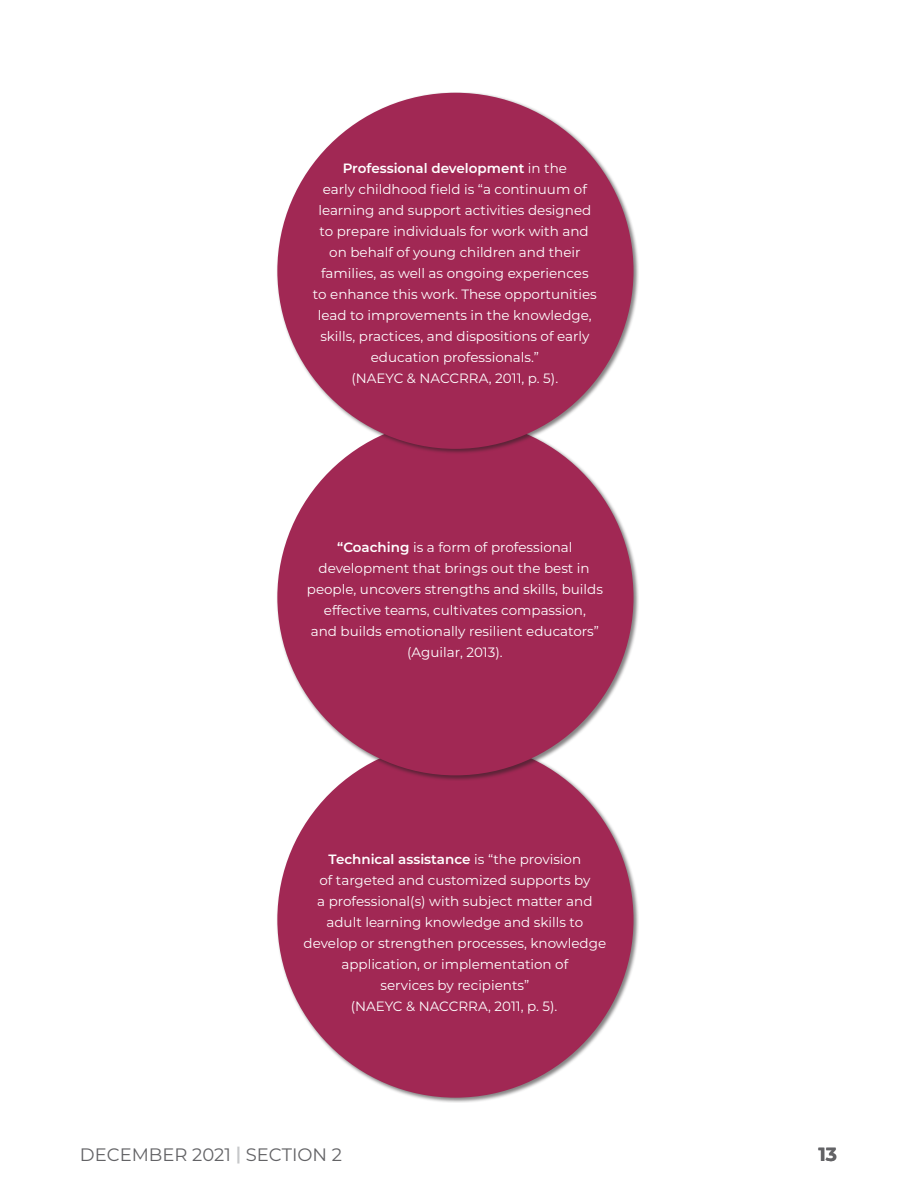
<style>
.page{position:relative;width:918px;height:1188px;background:#fff}
.page>*{position:absolute;margin:0;border:0;box-sizing:border-box;transform-origin:0 0}
.t1{font:700 18.9px "Montserrat";color:#636366}
.t2{font:18px "Montserrat";color:#636366}
.t3{font:13.5px/21px "Montserrat";color:#fff;text-align:center}
.s1{font-weight:600}
.s2{font-weight:600;color:#c7c8ca}
</style>
<div class="page">
<div style="left:276px;top:740px;width:363px;height:363px;background:#231f20;opacity:.55"></div>
<div style="left:277px;top:742px;width:357px;height:356px;background:#a12854;border-radius:50%"></div>
<div style="left:276px;top:418px;width:363px;height:363px;background:#231f20;opacity:.55"></div>
<div style="left:277px;top:419px;width:357px;height:356px;background:#a12854;border-radius:50%"></div>
<div style="left:276px;top:92px;width:363px;height:362px;background:#231f20;opacity:.55"></div>
<div style="left:277px;top:93px;width:357px;height:356px;background:#a12854;border-radius:50%"></div>
<p class="t3" style="left:313px;top:158px;width:285px"><span class="s1">Professional development</span> in the<br>early childhood field is “a continuum of learning and support activities designed to prepare individuals for work with and on behalf of young children and their families, as well as ongoing experiences to enhance this work. These opportunities lead to improvements in the knowledge, skills, practices, and dispositions of early education professionals.”<br>(NAEYC &amp; NACCRRA, 2011, p. 5).</p>
<p class="t3" style="left:307px;top:536px;width:298px"><span class="s1">“Coaching</span> is a form of professional development that brings out the best in people, uncovers strengths and skills, builds effective teams, cultivates compassion,<br>and builds emotionally resilient educators” (Aguilar, 2013).</p>
<p class="t3" style="left:304px;top:848px;width:304px"><span class="s1">Technical assistance</span> is “the provision<br>of targeted and customized supports by<br>a professional(s) with subject matter and adult learning knowledge and skills to develop or strengthen processes, knowledge application, or implementation of<br>services by recipients”<br>(NAEYC &amp; NACCRRA, 2011, p. 5).</p>
<h2 class="t2" style="left:80px;top:1143px;width:264px">DECEMBER 2021 <span class="s2">|</span> SECTION 2</h2>
<h1 class="t1" style="left:818px;top:1141px;width:20px">13</h1>
</div>
